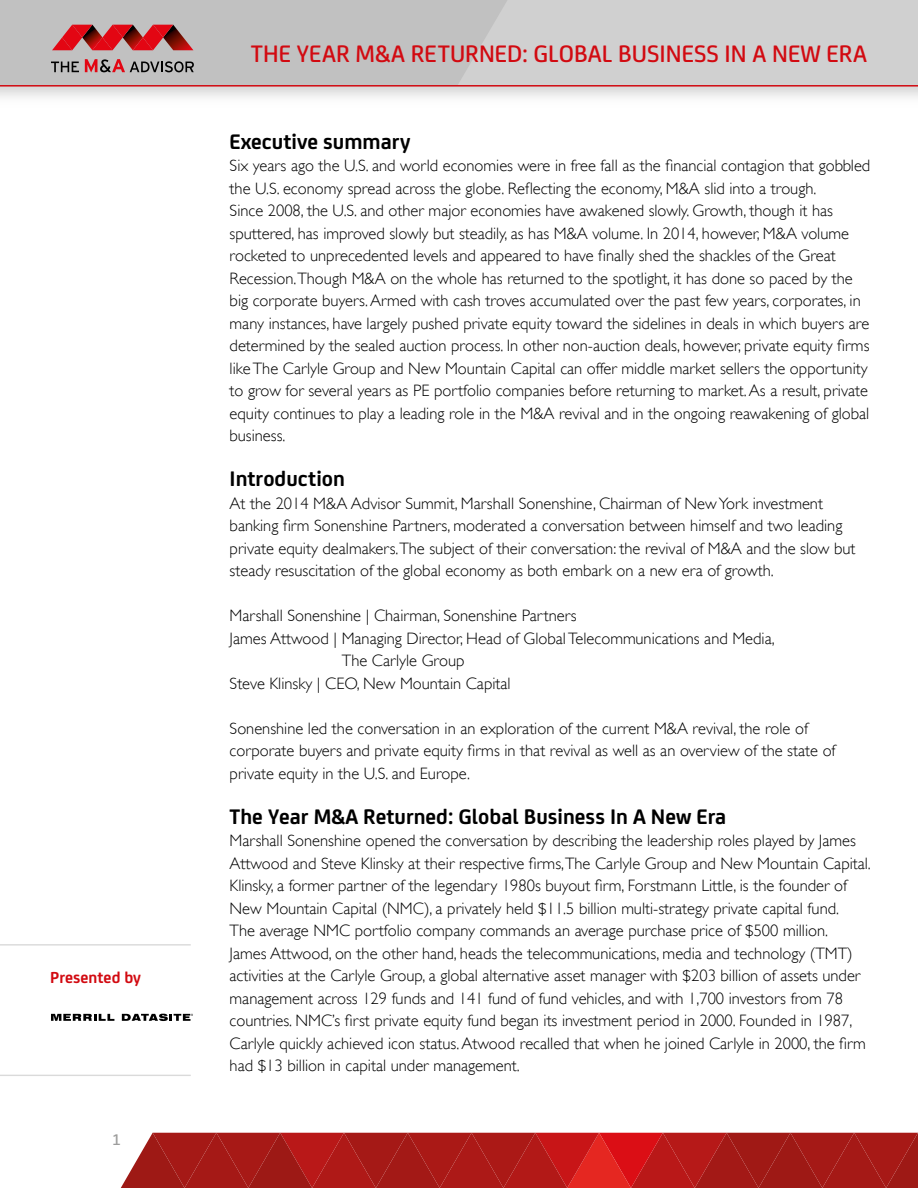
<style>
.page{position:relative;width:918px;height:1188px;background:#fff}
.page>*{position:absolute;margin:0;border:0;box-sizing:border-box;transform-origin:0 0}
.t1{font:500 25.5px "FS Joey";color:#d20a11}
.t2{font:700 22.5px "FS Joey";color:#000}
.t3{font:700 16.95px "FS Joey";color:#d20a11}
.t4{font:300 16.5px/22.5px "Gill Sans";color:#000}
.t5{font:500 16.5px "FS Joey";color:#9d9d9c}
</style>
<div class="page">
<div style="left:0;top:0;width:918px;height:85px;background:#d0d0d0"></div>
<hr style="left:0;top:85px;width:918px;height:2px;background:#d20a11">
<svg style="left:121px;top:1133px;width:797px;height:55px;background:#af1e1c"></svg>
<hr style="left:0;top:1075px;width:191px;height:1px;background:#dadada">
<hr style="left:0;top:944px;width:191px;height:2px;background:#dadada">
<svg style="left:0;top:0;width:507px;height:85px"></svg>
<svg style="left:51px;top:1014px;width:63px;height:7px"></svg>
<svg style="left:122px;top:1014px;width:71px;height:7px"></svg>
<p class="t3" style="left:50px;top:965px;width:92px">Presented by</p>
<p class="t5" style="left:112px;top:1128px;width:10px">1</p>
<h1 class="t1" style="left:251px;top:35px;width:618px">THE YEAR M&amp;A RETURNED: GLOBAL BUSINESS IN A NEW ERA</h1>
<h2 class="t2" style="left:230px;top:124px;width:182px">Executive summary</h2>
<p class="t4" style="left:230px;top:154px;width:642px">Six years ago the U.S. and world economies were in free fall as the financial contagion that gobbled the U.S. economy spread across the globe. Reflecting the economy, M&amp;A slid into a trough.<br>Since 2008, the U.S. and other major economies have awakened slowly. Growth, though it has sputtered, has improved slowly but steadily, as has M&amp;A volume. In 2014, however, M&amp;A volume rocketed to unprecedented levels and appeared to have finally shed the shackles of the Great Recession.Though M&amp;A on the whole has returned to the spotlight, it has done so paced by the big corporate buyers. Armed with cash troves accumulated over the past few years, corporates, in many instances, have largely pushed private equity toward the sidelines in deals in which buyers are determined by the sealed auction process. In other non-auction deals, however, private equity firms like The Carlyle Group and New Mountain Capital can offer middle market sellers the opportunity to grow for several years as PE portfolio companies before returning to market. As a result, private equity continues to play a leading role in the M&amp;A revival and in the ongoing reawakening of global business.</p>
<h2 class="t2" style="left:230px;top:462px;width:117px">Introduction</h2>
<p class="t4" style="left:230px;top:492px;width:627px">At the 2014 M&amp;A Advisor Summit, Marshall Sonenshine, Chairman of New York investment banking firm Sonenshine Partners, moderated a conversation between himself and two leading private equity dealmakers.The subject of their conversation: the revival of M&amp;A and the slow but steady resuscitation of the global economy as both embark on a new era of growth.</p>
<p class="t4" style="left:230px;top:604px;width:349px">Marshall Sonenshine | Chairman, Sonenshine Partners</p>
<p class="t4" style="left:230px;top:627px;width:547px">James Attwood | Managing Director, Head of Global Telecommunications and Media,</p>
<p class="t4" style="left:342px;top:649px;width:124px">The Carlyle Group</p>
<p class="t4" style="left:230px;top:672px;width:283px">Steve Klinsky | CEO, New Mountain Capital</p>
<p class="t4" style="left:230px;top:717px;width:607px">Sonenshine led the conversation in an exploration of the current M&amp;A revival, the role of corporate buyers and private equity firms in that revival as well as an overview of the state of private equity in the U.S. and Europe.</p>
<h2 class="t2" style="left:230px;top:799px;width:498px">The Year M&amp;A Returned: Global Business In A New Era</h2>
<p class="t4" style="left:230px;top:829px;width:643px">Marshall Sonenshine opened the conversation by describing the leadership roles played by James Attwood and Steve Klinsky at their respective firms,The Carlyle Group and New Mountain Capital.<br>Klinsky, a former partner of the legendary 1980s buyout firm, Forstmann Little, is the founder of New Mountain Capital (NMC), a privately held $11.5 billion multi-strategy private capital fund.<br>The average NMC portfolio company commands an average purchase price of $500 million.<br>James Attwood, on the other hand, heads the telecommunications, media and technology (TMT) activities at the Carlyle Group, a global alternative asset manager with $203 billion of assets under management across 129 funds and 141 fund of fund vehicles, and with 1,700 investors from 78 countries. NMC’s first private equity fund began its investment period in 2000. Founded in 1987, Carlyle quickly achieved icon status. Atwood recalled that when he joined Carlyle in 2000, the firm had $13 billion in capital under management.</p>
</div>
